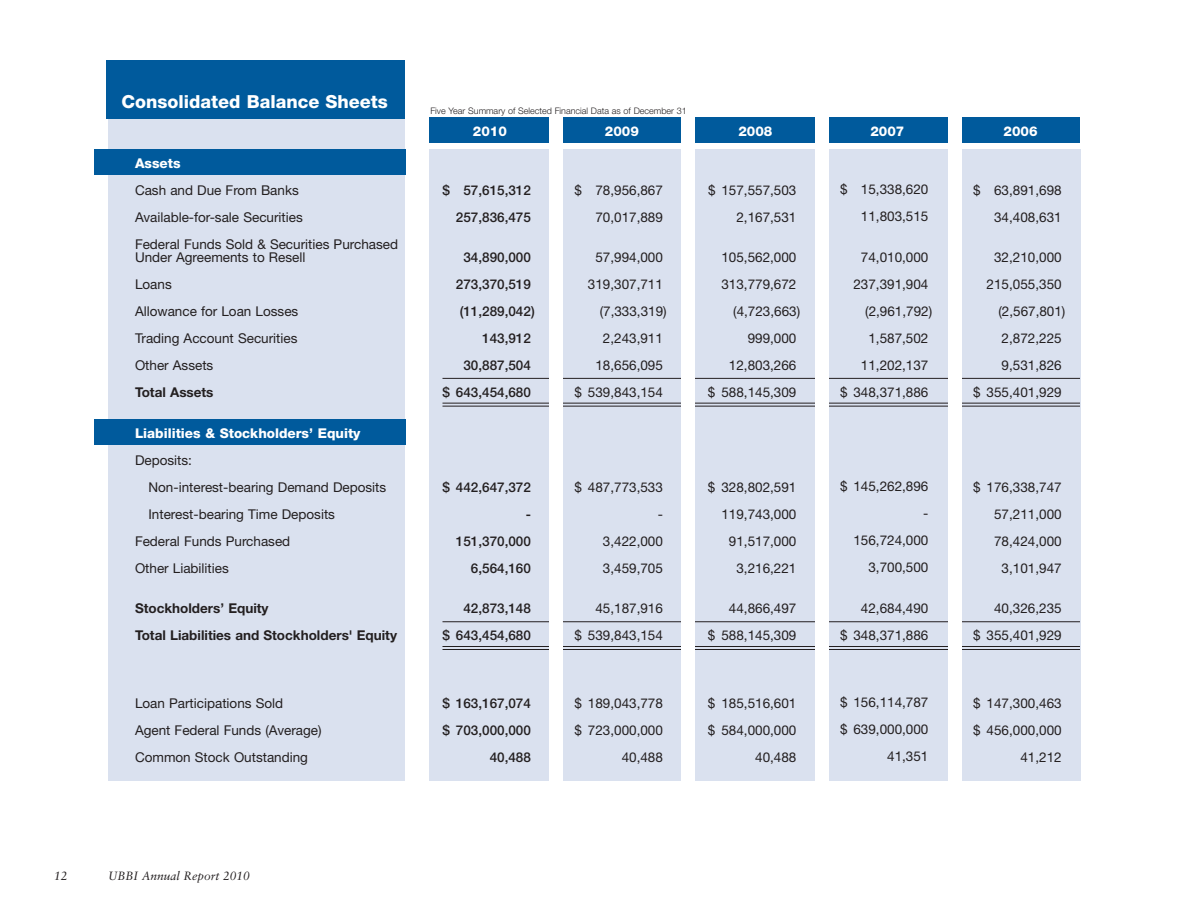
<style>
.page{position:relative;width:1188px;height:918px;background:#fff}
.page>*{position:absolute;margin:0;border:0;box-sizing:border-box;transform-origin:0 0}
.t1{font:800 18px "Helvetica Neue";color:#fff}
.t2{font:13.5px/27px "Helvetica Neue";color:#231f20;text-align:right}
.t3{font:500 13.5px/27px "Helvetica Neue";color:#231f20;text-align:right}
.t4{font:700 13.5px/27px "Helvetica Neue";color:#231f20}
.t5{font:800 13.5px "Helvetica Neue";color:#fff}
.t6{font:italic 12px "Sabon";color:#231f20}
.t7{font:300 9px "Helvetica Neue";color:#231f20}
</style>
<div class="page">
<div style="left:108px;top:149px;width:972px;height:632px;background:#dae1ef"></div>
<div style="left:108px;top:88px;width:298px;height:668px;background:#dae1ef"></div>
<div style="left:106px;top:60px;width:300px;height:58px;background:#005a9c"></div>
<div style="left:426px;top:117px;width:654px;height:26px;background:#005a9c"></div>
<hr style="left:442px;top:621px;width:638px;height:1px;background:#231f20">
<hr style="left:442px;top:646px;width:638px;height:1px;background:#231f20">
<hr style="left:442px;top:649px;width:638px;height:1px;background:#231f20">
<hr style="left:442px;top:378px;width:638px;height:1px;background:#231f20">
<hr style="left:442px;top:403px;width:638px;height:1px;background:#231f20">
<hr style="left:442px;top:406px;width:638px;height:1px;background:#231f20">
<div style="left:549px;top:117px;width:13px;height:713px;background:#fff"></div>
<div style="left:681px;top:116px;width:13px;height:714px;background:#fff"></div>
<div style="left:815px;top:116px;width:14px;height:714px;background:#fff"></div>
<div style="left:948px;top:115px;width:14px;height:715px;background:#fff"></div>
<div style="left:406px;top:54px;width:23px;height:776px;background:#fff"></div>
<div style="left:94px;top:150px;width:312px;height:25px;background:#005a9c"></div>
<div style="left:94px;top:420px;width:312px;height:25px;background:#005a9c"></div>
<p class="t6" style="left:54px;top:871px;width:15px">12</p>
<h1 class="t1" style="left:122px;top:95px;width:268px">Consolidated Balance Sheets</h1>
<p class="t5" style="left:135px;top:158px;width:47px">Assets</p>
<p class="t2" style="left:135px;top:178px;width:265px;text-align:left">Cash and Due From Banks<br>Available-for-sale Securities<br>Federal Funds Sold &amp; Securities Purchased</p>
<p class="t2" style="left:135px;top:245px;width:172px;text-align:left">Under Agreements to Resell<br>Loans<br>Allowance for Loan Losses<br>Trading Account Securities<br>Other Assets</p>
<p class="t4" style="left:135px;top:380px;width:80px">Total Assets</p>
<p class="t5" style="left:135px;top:428px;width:227px">Liabilities &amp; Stockholders’ Equity</p>
<p class="t2" style="left:135px;top:448px;width:58px">Deposits:</p>
<p class="t2" style="left:148px;top:475px;width:239px">Non-interest-bearing Demand Deposits</p>
<p class="t2" style="left:148px;top:502px;width:188px">Interest-bearing Time Deposits</p>
<p class="t2" style="left:135px;top:529px;width:157px">Federal Funds Purchased</p>
<p class="t2" style="left:135px;top:556px;width:95px">Other Liabilities</p>
<p class="t4" style="left:135px;top:596px;width:264px">Stockholders’ Equity<br>Total Liabilities and Stockholders' Equity</p>
<p class="t2" style="left:135px;top:691px;width:188px;text-align:left">Loan Participations Sold<br>Agent Federal Funds (Average)<br>Common Stock Outstanding</p>
<p class="t7" style="left:430px;top:108px;width:258px">Five Year Summary of Selected Financial Data as of December 31</p>
<p class="t5" style="left:473px;top:126px;width:36px">2010</p>
<p class="t5" style="left:605px;top:126px;width:36px">2009</p>
<p class="t5" style="left:738px;top:126px;width:36px">2008</p>
<p class="t3" style="left:442px;top:177px;width:90px">$ 57,615,312<br>257,836,475</p>
<p class="t3" style="left:442px;top:245px;width:94px">34,890,000<br>273,370,519 (11,289,042)<br>143,912<br>30,887,504<br>$ 643,454,680</p>
<p class="t2" style="left:574px;top:178px;width:90px">$ 78,956,867<br>70,017,889</p>
<p class="t2" style="left:574px;top:245px;width:94px">57,994,000<br>319,307,711 (7,333,319)<br>2,243,911<br>18,656,095<br>$ 539,843,154</p>
<p class="t2" style="left:708px;top:178px;width:90px">$ 157,557,503<br>2,167,531</p>
<p class="t2" style="left:708px;top:245px;width:94px">105,562,000<br>313,779,672 (4,723,663)<br>999,000<br>12,803,266<br>$ 588,145,309</p>
<p class="t3" style="left:442px;top:474px;width:90px">$ 442,647,372 -<br>151,370,000<br>6,564,160</p>
<p class="t3" style="left:442px;top:596px;width:90px">42,873,148<br>$ 643,454,680</p>
<p class="t3" style="left:442px;top:690px;width:90px">$ 163,167,074 $ 703,000,000<br>40,488</p>
<p class="t2" style="left:574px;top:475px;width:90px">$ 487,773,533 -<br>3,422,000<br>3,459,705</p>
<p class="t2" style="left:574px;top:596px;width:90px">45,187,916<br>$ 539,843,154</p>
<p class="t2" style="left:574px;top:691px;width:90px">$ 189,043,778 $ 723,000,000<br>40,488</p>
<p class="t2" style="left:708px;top:475px;width:90px">$ 328,802,591<br>119,743,000<br>91,517,000<br>3,216,221</p>
<p class="t2" style="left:708px;top:596px;width:90px">44,866,497<br>$ 588,145,309</p>
<p class="t2" style="left:708px;top:691px;width:90px">$ 185,516,601 $ 584,000,000<br>40,488</p>
<p class="t5" style="left:870px;top:126px;width:36px">2007</p>
<p class="t2" style="left:840px;top:177px;width:90px">$ 15,338,620<br>11,803,515</p>
<p class="t2" style="left:840px;top:245px;width:94px">74,010,000<br>237,391,904 (2,961,792)<br>1,587,502<br>11,202,137<br>$ 348,371,886</p>
<p class="t2" style="left:840px;top:474px;width:90px">$ 145,262,896 -<br>156,724,000<br>3,700,500</p>
<p class="t2" style="left:840px;top:596px;width:90px">42,684,490<br>$ 348,371,886</p>
<p class="t2" style="left:840px;top:690px;width:90px">$ 156,114,787 $ 639,000,000<br>41,351</p>
<p class="t5" style="left:1004px;top:127px;width:36px">2006</p>
<p class="t2" style="left:973px;top:178px;width:90px">$ 63,891,698<br>34,408,631</p>
<p class="t2" style="left:973px;top:245px;width:94px">32,210,000<br>215,055,350 (2,567,801)<br>2,872,225<br>9,531,826<br>$ 355,401,929</p>
<p class="t2" style="left:973px;top:475px;width:90px">$ 176,338,747<br>57,211,000<br>78,424,000<br>3,101,947</p>
<p class="t2" style="left:973px;top:596px;width:90px">40,326,235<br>$ 355,401,929</p>
<p class="t2" style="left:973px;top:691px;width:90px">$ 147,300,463 $ 456,000,000<br>41,212</p>
<p class="t6" style="left:108px;top:871px;width:143px">UBBI Annual Report 2010</p>
</div>
